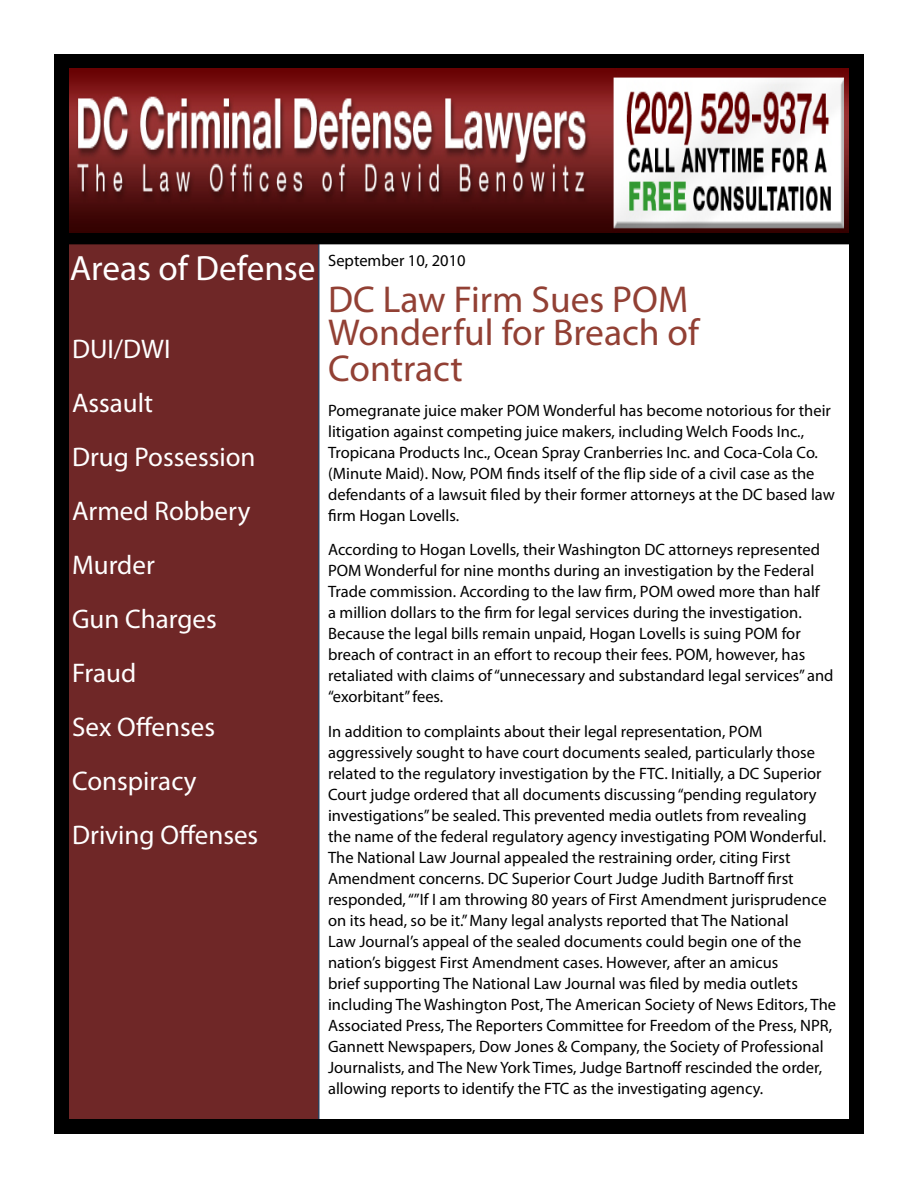
<style>
.page{position:relative;width:918px;height:1188px;background:#fff}
.page>*{position:absolute;margin:0;border:0;box-sizing:border-box;transform-origin:0 0}
.t1{font:37.5px/34.5px "Myriad Pro";color:#924034}
.t2{font:35.25px "Myriad Pro";color:#fff}
.t3{font:27px/54px "Myriad Pro";color:#fff}
.t4{font:16.5px/21px "Myriad Pro";color:#000}
</style>
<div class="page">
<div style="left:61px;top:201px;width:259px;height:925px;background:#6f2727;border:2px solid #2e3f5a"></div>
<div style="left:54px;top:54px;width:810px;height:1080px;border:15px solid #000"></div>
<div style="left:54px;top:54px;width:810px;height:190px;border:15px solid #000"></div>
<img style="left:70px;top:69px;width:778px;height:164px">
<h2 class="t2" style="left:70px;top:246px;width:247px">Areas of Defense</h2>
<h3 class="t3" style="left:72px;top:321px;width:188px">DUI/DWI<br>Assault<br>Drug Possession<br>Armed Robbery<br>Murder<br>Gun Charges<br>Fraud<br>Sex Offenses<br>Conspiracy<br>Driving Offenses</h3>
<p class="t4" style="left:328px;top:250px;width:139px">September 10, 2010</p>
<h1 class="t1" style="left:328px;top:282px;width:373px">DC Law Firm Sues POM<br>Wonderful for Breach of<br>Contract</h1>
<p class="t4" style="left:328px;top:400px;width:508px">Pomegranate juice maker POM Wonderful has become notorious for their litigation against competing juice makers, including Welch Foods Inc., Tropicana Products Inc., Ocean Spray Cranberries Inc. and Coca-Cola Co. (Minute Maid). Now, POM finds itself of the flip side of a civil case as the defendants of a lawsuit filed by their former attorneys at the DC based law firm Hogan Lovells.</p>
<p class="t4" style="left:328px;top:539px;width:507px">According to Hogan Lovells, their Washington DC attorneys represented POM Wonderful for nine months during an investigation by the Federal Trade commission. According to the law firm, POM owed more than half<br>a million dollars to the firm for legal services during the investigation.<br>Because the legal bills remain unpaid, Hogan Lovells is suing POM for breach of contract in an effort to recoup their fees. POM, however, has retaliated with claims of “unnecessary and substandard legal services” and “exorbitant” fees.</p>
<p class="t4" style="left:328px;top:721px;width:509px">In addition to complaints about their legal representation, POM aggressively sought to have court documents sealed, particularly those related to the regulatory investigation by the FTC. Initially, a DC Superior Court judge ordered that all documents discussing “pending regulatory investigations” be sealed. This prevented media outlets from revealing<br>the name of the federal regulatory agency investigating POM Wonderful.<br>The National Law Journal appealed the restraining order, citing First Amendment concerns. DC Superior Court Judge Judith Bartnoff first responded, “”If I am throwing 80 years of First Amendment jurisprudence on its head, so be it.” Many legal analysts reported that The National<br>Law Journal’s appeal of the sealed documents could begin one of the nation’s biggest First Amendment cases. However, after an amicus<br>brief supporting The National Law Journal was filed by media outlets including The Washington Post, The American Society of News Editors, The Associated Press, The Reporters Committee for Freedom of the Press, NPR, Gannett Newspapers, Dow Jones &amp; Company, the Society of Professional Journalists, and The New York Times, Judge Bartnoff rescinded the order, allowing reports to identify the FTC as the investigating agency.</p>
</div>
